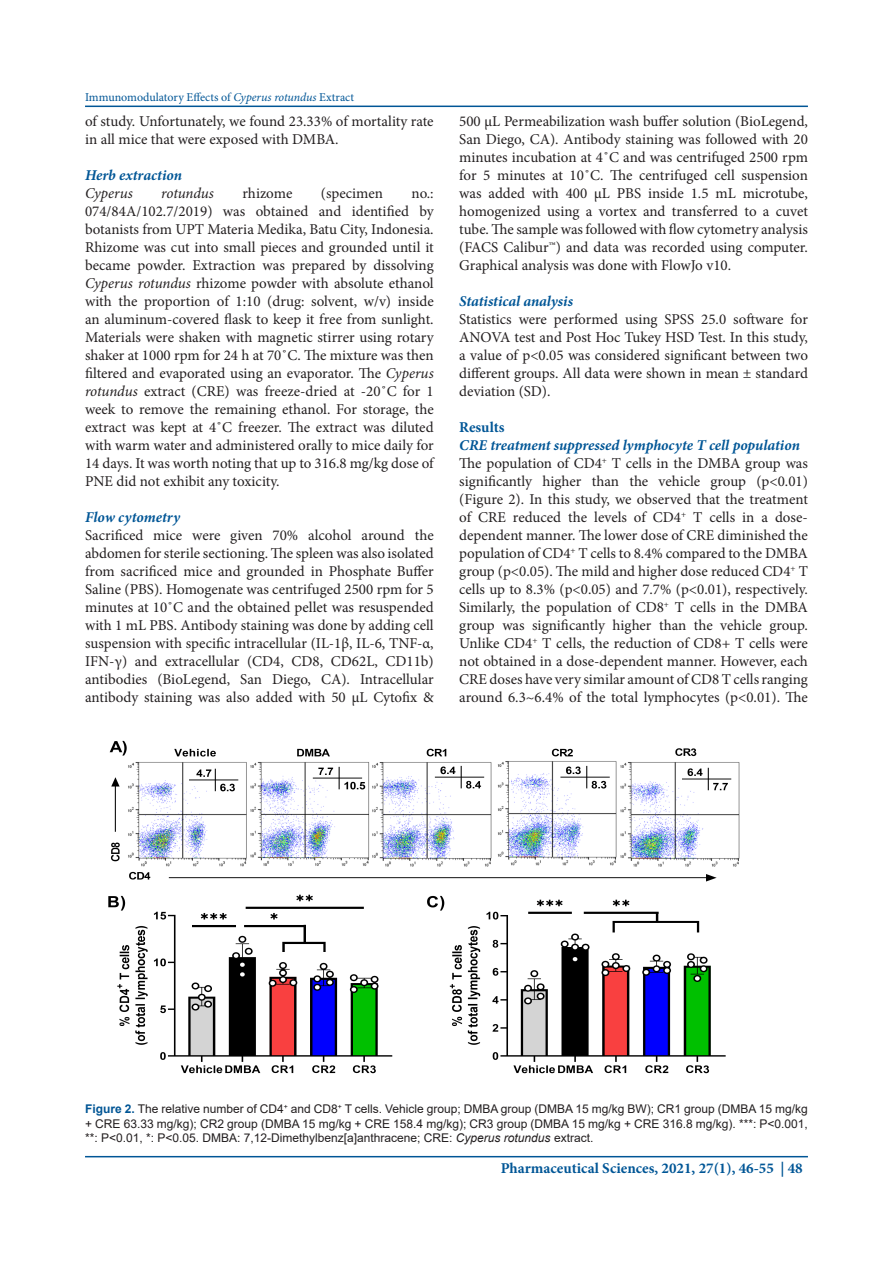
<style>
.page{position:relative;width:893px;height:1263px;background:#fff}
.page>*{position:absolute;margin:0;border:0;box-sizing:border-box;transform-origin:0 0}
.t1{font:15px/18px "Minion Pro";color:#231f20;text-align:justify}
.t2{font:italic 700 15px "Minion Pro";letter-spacing:-.005em;color:#005696}
.t3{font:700 15px "Minion Pro";color:#005696}
.t4{font:italic 15px "Minion Pro";letter-spacing:-.005em;color:#231f20}
.Pa2{font:12px/14.4px "Arial";color:#221e1f;text-align:justify}
.t5{font:12px "Minion Pro";color:#005696}
.s1{font-style:italic}
.s2{font-weight:700;color:#005595}
</style>
<div class="page">
<hr style="left:85px;top:106px;width:723px;height:1px;background:#005696">
<hr style="left:85px;top:1156px;width:723px;height:1px;background:#005696">
<img style="left:108px;top:740px;width:632px;height:334px">
<p class="t5" style="left:85px;top:89px;width:271px">Immunomodulatory Effects of <span class="s1">Cyperus rotundus</span> Extract</p>
<p class="t1" style="left:85px;top:112px;width:350px">of study. Unfortunately, we found 23.33% of mortality rate in all mice that were exposed with DMBA.</p>
<p class="t2" style="left:85px;top:164px;width:99px">Herb extraction</p>
<p class="t4" style="left:85px;top:183px;width:49px">Cyperus</p>
<p class="t4" style="left:161px;top:183px;width:54px">rotundus</p>
<p class="t1" style="left:242px;top:184px;width:51px">rhizome</p>
<p class="t1" style="left:321px;top:184px;width:64px">(specimen</p>
<p class="t1" style="left:85px;top:184px;width:350px;text-indent:326px">no.:<br>074/84A/102.7/2019) was obtained and identified by botanists from UPT Materia Medika, Batu City, Indonesia.<br>Rhizome was cut into small pieces and grounded until it became powder. Extraction was prepared by dissolving <span class="s1">Cyperus rotundus</span> rhizome powder with absolute ethanol with the proportion of 1:10 (drug: solvent, w/v) inside an aluminum-covered flask to keep it free from sunlight.<br>Materials were shaken with magnetic stirrer using rotary shaker at 1000 rpm for 24 h at 70˚C. The mixture was then filtered and evaporated using an evaporator. The <span class="s1">Cyperus rotundus</span> extract (CRE) was freeze-dried at -20˚C for 1 week to remove the remaining ethanol. For storage, the extract was kept at 4˚C freezer. The extract was diluted with warm water and administered orally to mice daily for 14 days. It was worth noting that up to 316.8 mg/kg dose of PNE did not exhibit any toxicity.</p>
<p class="t2" style="left:85px;top:506px;width:97px">Flow cytometry</p>
<p class="t1" style="left:85px;top:526px;width:350px">Sacrificed mice were given 70% alcohol around the abdomen for sterile sectioning. The spleen was also isolated from sacrificed mice and grounded in Phosphate Buffer Saline (PBS). Homogenate was centrifuged 2500 rpm for 5 minutes at 10˚C and the obtained pellet was resuspended with 1 mL PBS. Antibody staining was done by adding cell suspension with specific intracellular (IL-1β, IL-6, TNF-α, IFN-γ) and extracellular (CD4, CD8, CD62L, CD11b) antibodies (BioLegend, San Diego, CA). Intracellular antibody staining was also added with 50 µL Cytofix &amp;</p>
<p class="t1" style="left:459px;top:112px;width:350px">500 µL Permeabilization wash buffer solution (BioLegend, San Diego, CA). Antibody staining was followed with 20 minutes incubation at 4˚C and was centrifuged 2500 rpm for 5 minutes at 10˚C. The centrifuged cell suspension was added with 400 µL PBS inside 1.5 mL microtube, homogenized using a vortex and transferred to a cuvet tube. The sample was followed with flow cytometry analysis (FACS Calibur™) and data was recorded using computer.<br>Graphical analysis was done with FlowJo v10.</p>
<p class="t2" style="left:459px;top:290px;width:115px">Statistical analysis</p>
<p class="t1" style="left:459px;top:310px;width:350px">Statistics were performed using SPSS 25.0 software for ANOVA test and Post Hoc Tukey HSD Test. In this study, a value of p&lt;0.05 was considered significant between two different groups. All data were shown in mean ± standard deviation (SD).</p>
<p class="t3" style="left:459px;top:416px;width:47px">Results</p>
<p class="t2" style="left:459px;top:434px;width:342px">CRE treatment suppressed lymphocyte T cell population</p>
<p class="t1" style="left:459px;top:454px;width:350px">The population of CD4<sup>+</sup> T cells in the DMBA group was significantly higher than the vehicle group (p&lt;0.01) (Figure 2). In this study, we observed that the treatment of CRE reduced the levels of CD4<sup>+</sup> T cells in a dose&shy;dependent manner. The lower dose of CRE diminished the population of CD4<sup>+</sup> T cells to 8.4% compared to the DMBA group (p&lt;0.05). The mild and higher dose reduced CD4<sup>+</sup> T cells up to 8.3% (p&lt;0.05) and 7.7% (p&lt;0.01), respectively.<br>Similarly, the population of CD8<sup>+</sup> T cells in the DMBA group was significantly higher than the vehicle group.<br>Unlike CD4<sup>+</sup> T cells, the reduction of CD8+ T cells were not obtained in a dose-dependent manner. However, each CRE doses have very similar amount of CD8 T cells ranging around 6.3~6.4% of the total lymphocytes (p&lt;0.01). The</p>
<p class="Pa2" style="left:85px;top:1102px;width:724px"><span class="s2">Figure 2.</span> The relative number of CD4<sup>+</sup> and CD8<sup>+</sup> T cells. Vehicle group; DMBA group (DMBA 15 mg/kg BW); CR1 group (DMBA 15 mg/kg + CRE 63.33 mg/kg); CR2 group (DMBA 15 mg/kg + CRE 158.4 mg/kg); CR3 group (DMBA 15 mg/kg + CRE 316.8 mg/kg). ***: P&lt;0.001, **: P&lt;0.01, *: P&lt;0.05. DMBA: 7,12-Dimethylbenz[a]anthracene; CRE: <span class="s1">Cyperus rotundus</span> extract.</p>
<p class="t3" style="left:501px;top:1158px;width:303px">Pharmaceutical Sciences, 2021, 27(1), 46-55 | 48</p>
</div>
